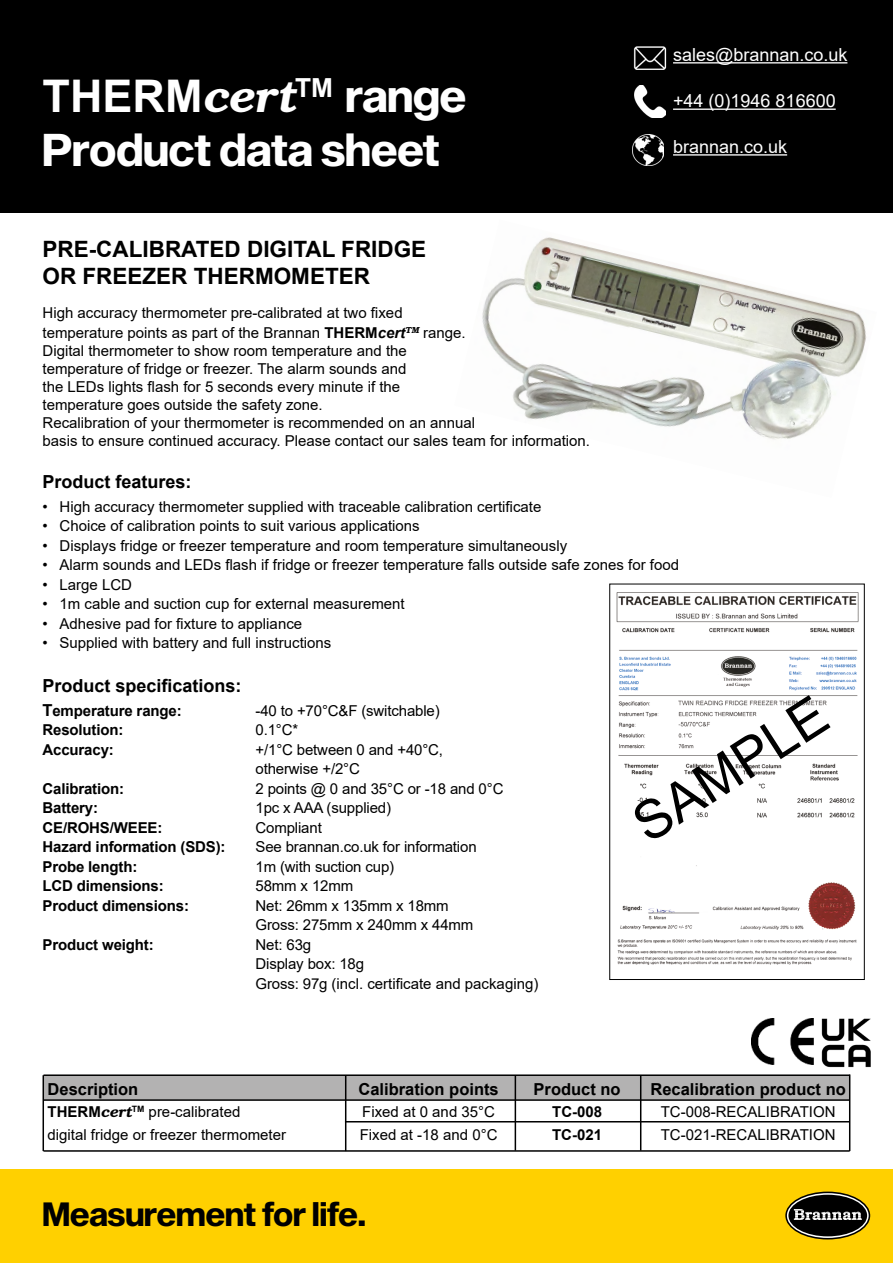
<style>
.page{position:relative;width:893px;height:1263px;background:#fff}
.page>*{position:absolute;margin:0;border:0;box-sizing:border-box;transform-origin:0 0}
.t1{font:54px "Arial";color:#000}
.t2{font:700 45px "Arial";color:#fff}
.t3{font:45px "Sequel Sans Bold Disp";color:#fff}
.t4{font:33px "Sequel Sans Bold Disp";color:#000}
.t5{font:700 22.5px/27px "Arial";color:#000}
.t6{font:18px "Arial";color:#fff}
.t7{font:700 18px "Arial";color:#000}
.t8{font:700 16.5px "Arial";color:#000}
.t9{font:15px/19.5px "Arial";color:#000}
.t10{font:700 15px "Arial";letter-spacing:-.01em;color:#000}
.s1{font-family:"Bookman";font-weight:600;font-style:italic}
.s2{font-family:"Sequel Sans Bold Disp";font-weight:400}
.s3{font-weight:700}
.s4{font-weight:700;font-style:italic}
.s5{font-size:16.5px}
</style>
<div class="page">
<div style="left:0;top:0;width:893px;height:213px;background:#000"></div>
<div style="left:0;top:1169px;width:893px;height:94px;background:#ffd000"></div>
<svg style="left:786px;top:1192px;width:83px;height:47px"></svg>
<div style="left:785px;top:1191px;width:85px;height:48px;border:2px solid #000;border-radius:50%"></div>
<div style="left:788px;top:1195px;width:79px;height:41px;background:#000;border-radius:50%"></div>
<svg style="left:794px;top:1209px;width:68px;height:11px"></svg>
<img style="left:633px;top:47px;width:34px;height:22px">
<hr style="left:673px;top:62px;width:174px;height:2px;background:#fff">
<img style="left:635px;top:86px;width:30px;height:32px">
<hr style="left:673px;top:109px;width:163px;height:1px;background:#fff">
<img style="left:633px;top:134px;width:31px;height:32px">
<hr style="left:673px;top:154px;width:114px;height:2px;background:#fff">
<img style="left:482px;top:237px;width:385px;height:203px">
<img style="left:752px;top:1018px;width:62px;height:46px">
<img style="left:822px;top:1018px;width:49px;height:49px">
<img style="left:616px;top:592px;width:243px;height:373px">
<div style="left:609px;top:584px;width:256px;height:396px;border:1px solid #000"></div>
<div style="left:43px;top:1075px;width:807px;height:25px;background:#b3b2b2"></div>
<hr style="left:43px;top:1074px;width:807px;height:2px;background:#000">
<hr style="left:43px;top:1099px;width:807px;height:2px;background:#000">
<hr style="left:43px;top:1150px;width:807px;height:2px;background:#000">
<hr style="left:43px;top:1075px;width:1px;height:76px;background:#000">
<hr style="left:345px;top:1075px;width:1px;height:76px;background:#000">
<hr style="left:515px;top:1075px;width:1px;height:75px;background:#000">
<hr style="left:640px;top:1075px;width:1px;height:75px;background:#000">
<hr style="left:849px;top:1074px;width:1px;height:77px;background:#000">
<hr style="left:345px;top:1121px;width:505px;height:1px;background:#000">
<h2 class="t2" style="left:43px;top:65px;width:425px">THERM<span class="s1">cert</span><sup>TM</sup> <span class="s2">range</span></h2>
<h2 class="t3" style="left:43px;top:118px;width:398px">Product data sheet</h2>
<p class="t6" style="left:673px;top:42px;width:176px">sales@brannan.co.uk</p>
<p class="t6" style="left:673px;top:89px;width:164px">+44 (0)1946 816600</p>
<p class="t6" style="left:673px;top:134px;width:116px">brannan.co.uk</p>
<h3 class="t5" style="left:43px;top:235px;width:385px">PRE-CALIBRATED DIGITAL FRIDGE<br>OR FREEZER THERMOMETER</h3>
<p class="t9" style="left:43px;top:303px;width:425px">High accuracy thermometer pre-calibrated at two fixed temperature points as part of the Brannan <span class="s3">THERM</span><span class="s4">cert</span><sup>TM</sup> range.</p>
<p class="t9" style="left:43px;top:341px;width:549px;line-height:18px">Digital thermometer to show room temperature and the<br>temperature of fridge or freezer. The alarm sounds and<br>the LEDs lights flash for 5 seconds every minute if the<br>temperature goes outside the safety zone.<br>Recalibration of your thermometer is recommended on an annual<br>basis to ensure continued accuracy. Please contact our sales team for information.</p>
<p class="t7" style="left:43px;top:469px;width:151px">Product features:</p>
<p class="t9" style="left:43px;top:497px;width:500px">• High accuracy thermometer supplied with traceable calibration certificate</p>
<p class="t9" style="left:43px;top:516px;width:379px">• Choice of calibration points to suit various applications</p>
<p class="t9" style="left:43px;top:536px;width:526px">• Displays fridge or freezer temperature and room temperature simultaneously</p>
<p class="t9" style="left:43px;top:555px;width:638px">• Alarm sounds and LEDs flash if fridge or freezer temperature falls outside safe zones for food</p>
<p class="t9" style="left:43px;top:575px;width:91px">• Large LCD</p>
<p class="t9" style="left:43px;top:594px;width:364px">• 1m cable and suction cup for external measurement</p>
<p class="t9" style="left:43px;top:614px;width:261px">• Adhesive pad for fixture to appliance</p>
<p class="t9" style="left:43px;top:633px;width:290px">• Supplied with battery and full instructions</p>
<p class="t7" style="left:43px;top:673px;width:201px">Product specifications:</p>
<p class="t10" style="left:43px;top:700px;width:141px"><span class="s5">T</span>emperature range:</p>
<p class="t9" style="left:256px;top:701px;width:186px">-40 to +70°C&amp;F (switchable)</p>
<p class="t10" style="left:43px;top:719px;width:82px">Resolution:</p>
<p class="t9" style="left:256px;top:720px;width:44px">0.1°C*</p>
<p class="t10" style="left:43px;top:739px;width:73px">Accuracy:</p>
<p class="t9" style="left:256px;top:740px;width:189px">+/1°C between 0 and +40°C, otherwise +/2°C</p>
<p class="t10" style="left:43px;top:778px;width:83px">Calibration:</p>
<p class="t9" style="left:256px;top:779px;width:249px">2 points @ 0 and 35°C or -18 and 0°C</p>
<p class="t10" style="left:43px;top:797px;width:57px">Battery:</p>
<p class="t9" style="left:256px;top:798px;width:137px">1pc x AAA (supplied)</p>
<p class="t10" style="left:43px;top:817px;width:121px">CE/ROHS/WEEE:</p>
<p class="t9" style="left:256px;top:818px;width:68px">Compliant</p>
<p class="t10" style="left:43px;top:836px;width:185px">Hazard information (SDS):</p>
<p class="t9" style="left:256px;top:837px;width:223px">See brannan.co.uk for information</p>
<p class="t10" style="left:43px;top:856px;width:96px">Probe length:</p>
<p class="t9" style="left:256px;top:857px;width:140px">1m (with suction cup)</p>
<p class="t10" style="left:43px;top:875px;width:123px">LCD dimensions:</p>
<p class="t9" style="left:256px;top:876px;width:99px">58mm x 12mm</p>
<p class="t10" style="left:43px;top:895px;width:148px">Product dimensions:</p>
<p class="t9" style="left:256px;top:896px;width:219px">Net: 26mm x 135mm x 18mm<br>Gross: 275mm x 240mm x 44mm</p>
<p class="t10" style="left:43px;top:934px;width:113px">Product weight:</p>
<p class="t9" style="left:256px;top:935px;width:284px">Net: 63g<br>Display box: 18g<br>Gross: 97g (incl. certificate and packaging)</p>
<h1 class="t1" style="left:618px;top:797px;width:221px;rotate:-33deg">SAMPLE</h1>
<p class="t8" style="left:48px;top:1077px;width:92px">Description</p>
<p class="t8" style="left:358px;top:1077px;width:142px">Calibration points</p>
<p class="t8" style="left:534px;top:1077px;width:89px">Product no</p>
<p class="t8" style="left:650px;top:1077px;width:197px">Recalibration product no</p>
<p class="t9" style="left:48px;top:1102px;width:194px"><span class="s3">THERM</span><span class="s1">cert</span><sup>TM</sup> pre-calibrated</p>
<p class="t9" style="left:362px;top:1102px;width:134px">Fixed at 0 and 35°C</p>
<p class="t10" style="left:552px;top:1101px;width:52px">TC-008</p>
<p class="t9" style="left:661px;top:1102px;width:176px">TC-008-RECALIBRATION</p>
<p class="t9" style="left:48px;top:1125px;width:240px">digital fridge or freezer thermometer</p>
<p class="t9" style="left:360px;top:1125px;width:139px">Fixed at -18 and 0°C</p>
<p class="t10" style="left:552px;top:1124px;width:52px">TC-021</p>
<p class="t9" style="left:661px;top:1125px;width:176px">TC-021-RECALIBRATION</p>
<h3 class="t4" style="left:43px;top:1191px;width:325px">Measurement for life.</h3>
</div>
